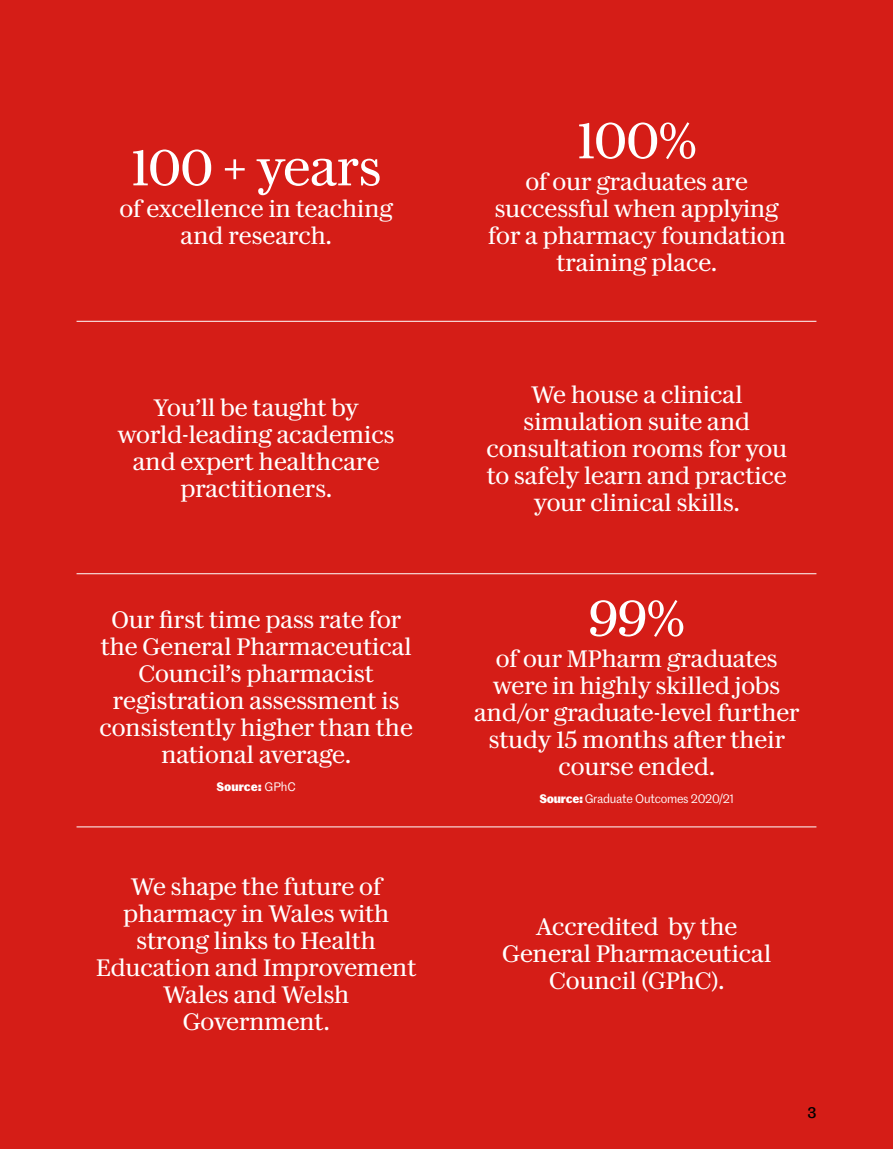
<style>
.page{position:relative;width:893px;height:1149px;background:#fff}
.page>*{position:absolute;margin:0;border:0;box-sizing:border-box;transform-origin:0 0}
.t1{font:51px "Darby Serif Text TT";letter-spacing:-.01em;color:#fff}
.t2{font:24px/27px "Darby Serif Text TT";color:#fff;text-align:center}
.t3{font:500 15px "Marr Sans TT";color:#000}
.t4{font:12px "Marr Sans TT";letter-spacing:-.02em;color:#fff}
.t5{font:700 12px "Marr Sans TT";color:#fff}
.s1{font-weight:400}
.s2{font-weight:700}
</style>
<div class="page">
<div style="left:0;top:0;width:893px;height:1148px;background:#d51d17"></div>
<hr style="left:77px;top:321px;width:739px;height:1px;background:#fff">
<hr style="left:77px;top:573px;width:739px;height:1px;background:#fff">
<hr style="left:77px;top:826px;width:739px;height:1px;background:#fff">
<h1 class="t1" style="left:131px;top:130px;width:252px">100 + years</h1>
<p class="t2" style="left:119px;top:193px;width:275px">of excellence in teaching and research.</p>
<p class="t2" style="left:118px;top:392px;width:278px">You’ll be taught by world-leading academics and expert healthcare practitioners.</p>
<p class="t2" style="left:100px;top:604px;width:315px">Our first time pass rate for the General Pharmaceutical<br>Council’s pharmacist registration assessment is consistently higher than the national average.</p>
<p class="t5" style="left:217px;top:776px;width:81px">Source: <span class="s1">GPhC</span></p>
<p class="t2" style="left:96px;top:870px;width:322px">We shape the future of pharmacy in Wales with strong links to Health<br>Education and Improvement<br>Wales and Welsh<br>Government.</p>
<h1 class="t1" style="left:577px;top:103px;width:121px">100%</h1>
<p class="t2" style="left:488px;top:166px;width:300px">of our graduates are successful when applying for a pharmacy foundation training place.</p>
<p class="t2" style="left:486px;top:379px;width:302px">We house a clinical simulation suite and consultation rooms for you to safely learn and practice your clinical skills.</p>
<h1 class="t1" style="left:589px;top:581px;width:98px">99%</h1>
<p class="t2" style="left:474px;top:643px;width:327px">of our MPharm graduates were in highly skilled jobs and/or graduate-level further study 15 months after their course ended.</p>
<p class="t4" style="left:539px;top:789px;width:196px"><span class="s2">Source:</span> Graduate Outcomes 2020/21</p>
<p class="t2" style="left:502px;top:911px;width:271px">Accredited by the<br>General Pharmaceutical<br>Council (GPhC).</p>
<p class="t3" style="left:807px;top:1101px;width:11px">3</p>
</div>
